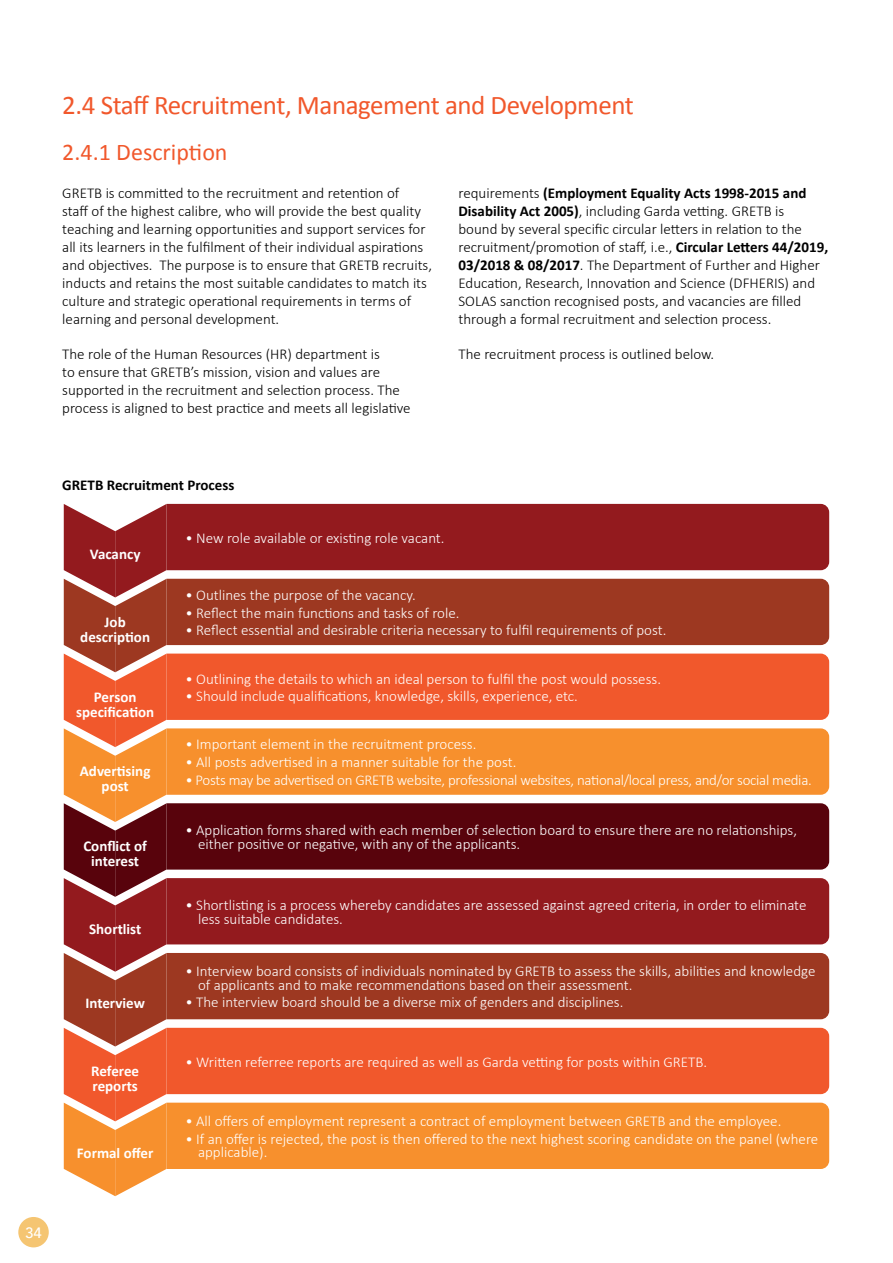
<style>
.page{position:relative;width:893px;height:1263px;background:#fff}
.page>*{position:absolute;margin:0;border:0;box-sizing:border-box;transform-origin:0 0}
.t1{font:27px "Calibri";letter-spacing:-.015em;color:#f1582c}
.t2{font:24px "Calibri";color:#f1582c}
.t3{font:300 15px/13.5px "Calibri";color:#fff}
.t4{font:300 15px/18px "Calibri";color:#000}
.t5{font:700 15px/15px "Calibri";color:#fff;text-align:center}
.t6{font:300 15px "Calibri";letter-spacing:-.02em;color:#fff}
.t7{font:700 15px "Calibri";color:#000}
.t8{font:500 15px "Avenir";color:#fff}
.s1{font-weight:700}
</style>
<div class="page">
<svg style="left:64px;top:503px;width:765px;height:694px;background:#c36042"></svg>
<div style="left:18px;top:1217px;width:31px;height:30px;background:#f5c572;border-radius:50%"></div>
<h1 class="t1" style="left:62px;top:88px;width:573px">2.4 Staff Recruitment, Management and Development</h1>
<h2 class="t2" style="left:62px;top:137px;width:167px">2.4.1 Description</h2>
<p class="t4" style="left:62px;top:184px;width:371px">GRETB is committed to the recruitment and retention of<br>staff of the highest calibre, who will provide the best quality teaching and learning opportunities and support services for all its learners in the fulfilment of their individual aspirations and objectives. The purpose is to ensure that GRETB recruits, inducts and retains the most suitable candidates to match its culture and strategic operational requirements in terms of learning and personal development.</p>
<p class="t4" style="left:62px;top:345px;width:350px">The role of the Human Resources (HR) department is<br>to ensure that GRETB’s mission, vision and values are supported in the recruitment and selection process. The process is aligned to best practice and meets all legislative</p>
<p class="t4" style="left:458px;top:184px;width:371px">requirements <span class="s1">(Employment Equality Acts 1998-2015 and Disability Act 2005)</span>, including Garda vetting. GRETB is<br>bound by several specific circular letters in relation to the recruitment/promotion of staff, i.e., <span class="s1">Circular Letters 44/2019, 03/2018 &amp; 08/2017</span>. The Department of Further and Higher Education, Research, Innovation and Science (DFHERIS) and SOLAS sanction recognised posts, and vacancies are filled through a formal recruitment and selection process.</p>
<p class="t4" style="left:458px;top:345px;width:257px">The recruitment process is outlined below.</p>
<p class="t7" style="left:62px;top:476px;width:174px">GRETB Recruitment Process</p>
<p class="t5" style="left:90px;top:546px;width:52px">Vacancy</p>
<p class="t3" style="left:185px;top:531px;width:261px">• New role available or existing role vacant.</p>
<p class="t5" style="left:80px;top:613px;width:71px">Job description</p>
<p class="t5" style="left:76px;top:688px;width:80px">Person specification</p>
<p class="t5" style="left:80px;top:763px;width:72px">Advertising post</p>
<p class="t5" style="left:83px;top:838px;width:65px">Conflict of interest</p>
<p class="t5" style="left:89px;top:920px;width:54px">Shortlist</p>
<p class="t5" style="left:85px;top:995px;width:61px">Interview</p>
<p class="t5" style="left:91px;top:1062px;width:49px;text-align:left">Referee reports</p>
<p class="t5" style="left:77px;top:1145px;width:78px">Formal offer</p>
<p class="t3" style="left:185px;top:588px;width:232px">• Outlines the purpose of the vacancy.</p>
<p class="t3" style="left:185px;top:606px;width:276px">• Reflect the main functions and tasks of role.</p>
<p class="t3" style="left:185px;top:623px;width:482px">• Reflect essential and desirable criteria necessary to fulfil requirements of post.</p>
<p class="t3" style="left:185px;top:672px;width:477px">• Outlining the details to which an ideal person to fulfil the post would possess.</p>
<p class="t3" style="left:185px;top:689px;width:394px">• Should include qualifications, knowledge, skills, experience, etc.</p>
<p class="t3" style="left:185px;top:737px;width:293px">• Important element in the recruitment process.</p>
<p class="t3" style="left:185px;top:755px;width:332px">• All posts advertised in a manner suitable for the post.</p>
<p class="t6" style="left:185px;top:771px;width:628px">• Posts may be advertised on GRETB website, professional websites, national/local press, and/or social media.</p>
<p class="t3" style="left:198px;top:823px;width:600px;text-indent:-13px">• Application forms shared with each member of selection board to ensure there are no relationships, either positive or negative, with any of the applicants.</p>
<p class="t3" style="left:198px;top:898px;width:610px;text-indent:-13px">• Shortlisting is a process whereby candidates are assessed against agreed criteria, in order to eliminate less suitable candidates.</p>
<p class="t3" style="left:198px;top:964px;width:619px;text-indent:-13px">• Interview board consists of individuals nominated by GRETB to assess the skills, abilities and knowledge of applicants and to make recommendations based on their assessment.</p>
<p class="t3" style="left:185px;top:995px;width:440px">• The interview board should be a diverse mix of genders and disciplines.</p>
<p class="t3" style="left:185px;top:1055px;width:523px">• Written referree reports are required as well as Garda vetting for posts within GRETB.</p>
<p class="t3" style="left:185px;top:1114px;width:598px">• All offers of employment represent a contract of employment between GRETB and the employee.</p>
<p class="t3" style="left:198px;top:1132px;width:622px;text-indent:-13px">• If an offer is rejected, the post is then offered to the next highest scoring candidate on the panel (where applicable).</p>
<p class="t8" style="left:25px;top:1219px;width:18px">34</p>
</div>
